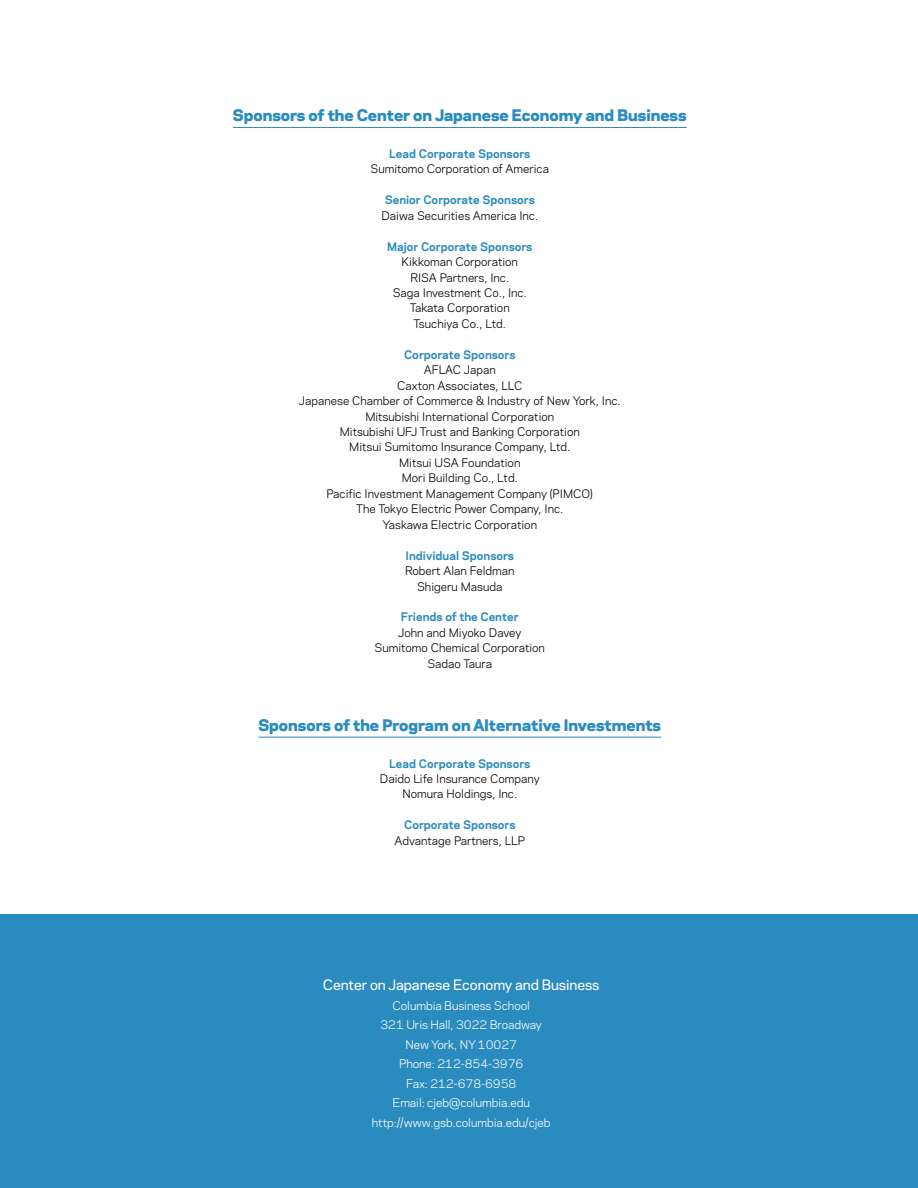
<style>
.page{position:relative;width:918px;height:1188px;background:#fff}
.page>*{position:absolute;margin:0;border:0;box-sizing:border-box;transform-origin:0 0}
.t1{font:800 15px "Galaxie Polaris";color:#2a8bbe}
.t2{font:500 13.5px "Galaxie Polaris";letter-spacing:-.005em;color:#fff}
.t3{font:11.25px/19.5px "Galaxie Polaris";letter-spacing:-.005em;color:#fff;text-align:center}
.t4{font:11.1px/15.5px "Galaxie Polaris";color:#000;text-align:center}
.t5{font:700 11.1px "Galaxie Polaris";color:#2a8bbe}
</style>
<div class="page">
<div style="left:0;top:914px;width:918px;height:274px;background:#2a8bbe"></div>
<hr style="left:233px;top:127px;width:454px;height:1px;background:#2a8bbe">
<hr style="left:258px;top:737px;width:403px;height:1px;background:#2a8bbe">
<h1 class="t1" style="left:233px;top:110px;width:455px">Sponsors of the Center on Japanese Economy and Business</h1>
<p class="t5" style="left:389px;top:149px;width:142px">Lead Corporate Sponsors</p>
<p class="t4" style="left:371px;top:162px;width:180px">Sumitomo Corporation of America</p>
<p class="t5" style="left:385px;top:195px;width:152px">Senior Corporate Sponsors</p>
<p class="t4" style="left:381px;top:209px;width:158px">Daiwa Securities America Inc.</p>
<p class="t5" style="left:387px;top:242px;width:147px">Major Corporate Sponsors</p>
<p class="t4" style="left:393px;top:255px;width:136px">Kikkoman Corporation<br>RISA Partners, Inc.<br>Saga Investment Co., Inc.<br>Takata Corporation<br>Tsuchiya Co., Ltd.</p>
<p class="t5" style="left:404px;top:350px;width:113px">Corporate Sponsors</p>
<p class="t4" style="left:299px;top:363px;width:323px">AFLAC Japan<br>Caxton Associates, LLC<br>Japanese Chamber of Commerce &amp; Industry of New York, Inc.<br>Mitsubishi International Corporation<br>Mitsubishi UFJ Trust and Banking Corporation<br>Mitsui Sumitomo Insurance Company, Ltd.<br>Mitsui USA Foundation<br>Mori Building Co., Ltd.<br>Pacific Investment Management Company (PIMCO)<br>The Tokyo Electric Power Company, Inc.<br>Yaskawa Electric Corporation</p>
<p class="t5" style="left:406px;top:551px;width:110px">Individual Sponsors</p>
<p class="t4" style="left:405px;top:564px;width:111px">Robert Alan Feldman<br>Shigeru Masuda</p>
<p class="t5" style="left:401px;top:613px;width:119px">Friends of the Center</p>
<p class="t4" style="left:375px;top:626px;width:172px">John and Miyoko Davey<br>Sumitomo Chemical Corporation<br>Sadao Taura</p>
<h1 class="t1" style="left:258px;top:719px;width:404px">Sponsors of the Program on Alternative Investments</h1>
<p class="t5" style="left:389px;top:759px;width:142px">Lead Corporate Sponsors</p>
<p class="t4" style="left:380px;top:772px;width:161px">Daido Life Insurance Company<br>Nomura Holdings, Inc.</p>
<p class="t5" style="left:404px;top:820px;width:113px">Corporate Sponsors</p>
<p class="t4" style="left:395px;top:834px;width:132px">Advantage Partners, LLP</p>
<p class="t2" style="left:323px;top:979px;width:278px">Center on Japanese Economy and Business</p>
<p class="t3" style="left:372px;top:997px;width:180px">Columbia Business School<br>321 Uris Hall, 3022 Broadway<br>New York, NY 10027<br>Phone: 212-854-3976<br>Fax: 212-678-6958<br>Email: cjeb@columbia.edu http://www.gsb.columbia.edu/cjeb</p>
</div>
